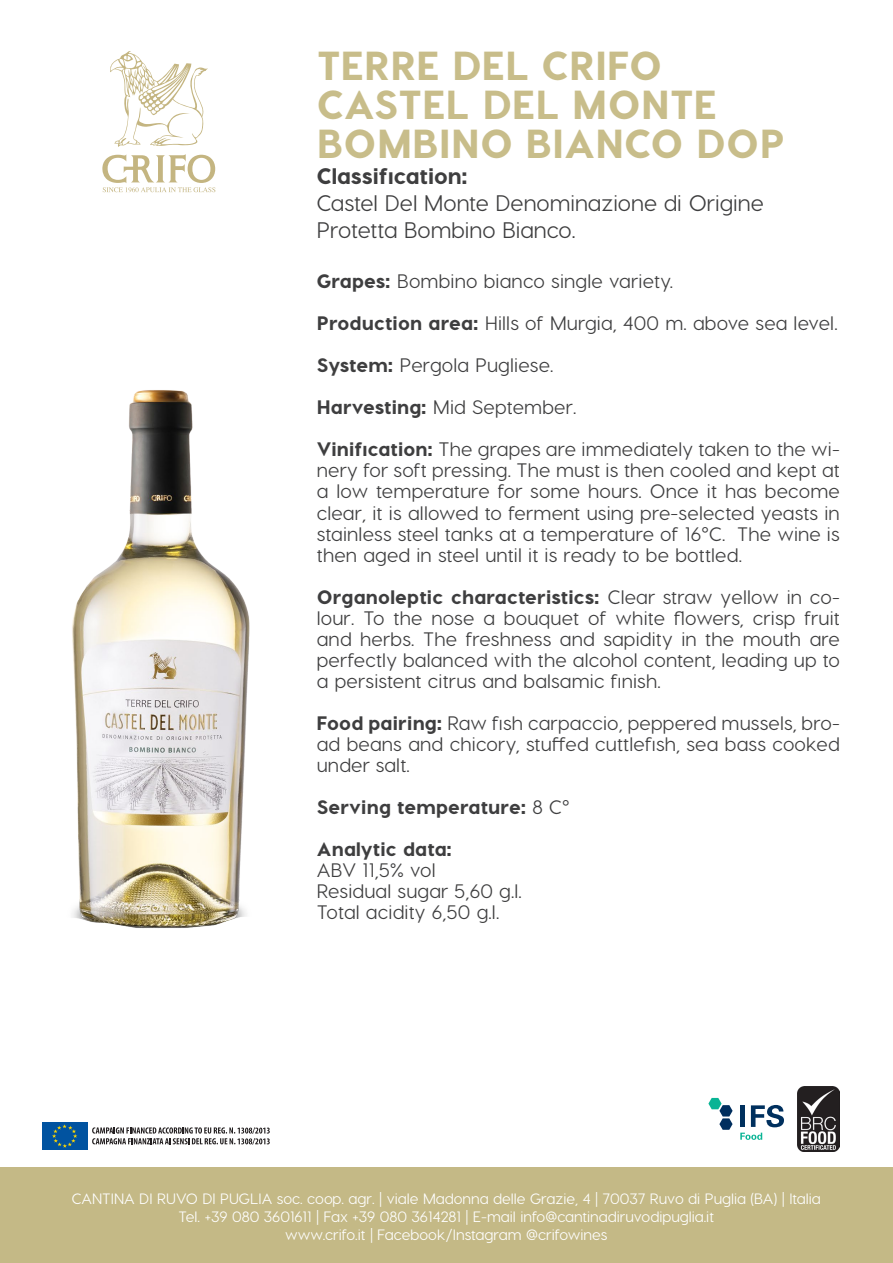
<style>
.page{position:relative;width:893px;height:1263px;background:#fff}
.page>*{position:absolute;margin:0;border:0;box-sizing:border-box;transform-origin:0 0}
.t1{font:800 40.5px/39px "Visby CF";letter-spacing:.01em;color:#c8bd8a}
.t2{font:500 22.5px/27px "Visby CF";color:#3e3e3f}
.t3{font:800 22.5px "Visby CF";color:#3e3e3f}
.t4{font:500 19.5px/21px "Visby CF";letter-spacing:.01em;color:#3e3e3f;text-align:justify}
.t5{font:800 19.5px "Visby CF";letter-spacing:.01em;color:#3e3e3f}
.t6{font:500 15px "Visby CF";color:#fff}
.s1{font-weight:800}
.s2{font-weight:500}
</style>
<div class="page">
<img style="left:72px;top:390px;width:178px;height:538px">
<div style="left:0;top:1167px;width:893px;height:96px;background:#c4b986"></div>
<img style="left:797px;top:1087px;width:43px;height:65px">
<svg style="left:708px;top:1097px;width:76px;height:43px"></svg>
<svg style="left:110px;top:51px;width:98px;height:96px"></svg>
<svg style="left:102px;top:154px;width:113px;height:38px"></svg>
<div style="left:42px;top:1122px;width:45px;height:28px;background:#0153a0"></div>
<svg style="left:52px;top:1124px;width:25px;height:24px"></svg>
<svg style="left:92px;top:1127px;width:178px;height:18px"></svg>
<p class="t1" style="left:317px;top:45px;width:347px">TERRE DEL CRIFO</p>
<p class="t1" style="left:317px;top:84px;width:469px">CASTEL DEL MONTE<br>BOMBINO BIANCO DOP</p>
<p class="t3" style="left:317px;top:162px;width:153px">Classification:</p>
<p class="t2" style="left:317px;top:189px;width:449px">Castel Del Monte Denominazione di Origine<br>Protetta Bombino Bianco.</p>
<p class="t4" style="left:317px;top:271px;width:358px"><span class="s1">Grapes:</span> Bombino bianco single variety.</p>
<p class="t4" style="left:317px;top:313px;width:522px"><span class="s1">Production area:</span> Hills of Murgia, 400 m. above sea level.</p>
<p class="t4" style="left:317px;top:355px;width:238px"><span class="s1">System:</span> Pergola Pugliese.</p>
<p class="t4" style="left:317px;top:397px;width:261px"><span class="s1">Harvesting:</span> Mid September.</p>
<p class="t4" style="left:317px;top:439px;width:525px"><span class="s1">Vinification:</span> The grapes are immediately taken to the wi&shy;nery for soft pressing. The must is then cooled and kept at a low temperature for some hours. Once it has become clear, it is allowed to ferment using pre-selected yeasts in stainless steel tanks at a temperature of 16°C. The wine is then aged in steel until it is ready to be bottled.</p>
<p class="t4" style="left:317px;top:586px;width:525px"><span class="s1">Organoleptic characteristics:</span> Clear straw yellow in co&shy;lour. To the nose a bouquet of white flowers, crisp fruit and herbs. The freshness and sapidity in the mouth are perfectly balanced with the alcohol content, leading up to a persistent citrus and balsamic finish.</p>
<p class="t4" style="left:317px;top:712px;width:524px"><span class="s1">Food pairing:</span> Raw fish carpaccio, peppered mussels, bro&shy;ad beans and chicory, stuffed cuttlefish, sea bass cooked under salt.</p>
<p class="t5" style="left:317px;top:794px;width:254px">Serving temperature: <span class="s2">8 C°</span></p>
<p class="t5" style="left:317px;top:836px;width:137px">Analytic data:</p>
<p class="t4" style="left:317px;top:859px;width:120px">ABV 11,5% vol</p>
<p class="t4" style="left:317px;top:880px;width:207px">Residual sugar 5,60 g.l.</p>
<p class="t4" style="left:317px;top:901px;width:184px">Total acidity 6,50 g.l.</p>
<p class="t6" style="left:72px;top:1189px;width:751px">CANTINA DI RUVO DI PUGLIA soc. coop. agr. | viale Madonna delle Grazie, 4 | 70037 Ruvo di Puglia (BA) | Italia</p>
<p class="t6" style="left:179px;top:1207px;width:537px">Tel. +39 080 3601611 | Fax +39 080 3614281 | E-mail info@cantinadiruvodipuglia.it</p>
<p class="t6" style="left:285px;top:1225px;width:324px">www.crifo.it | Facebook/Instagram @crifowines</p>
</div>
